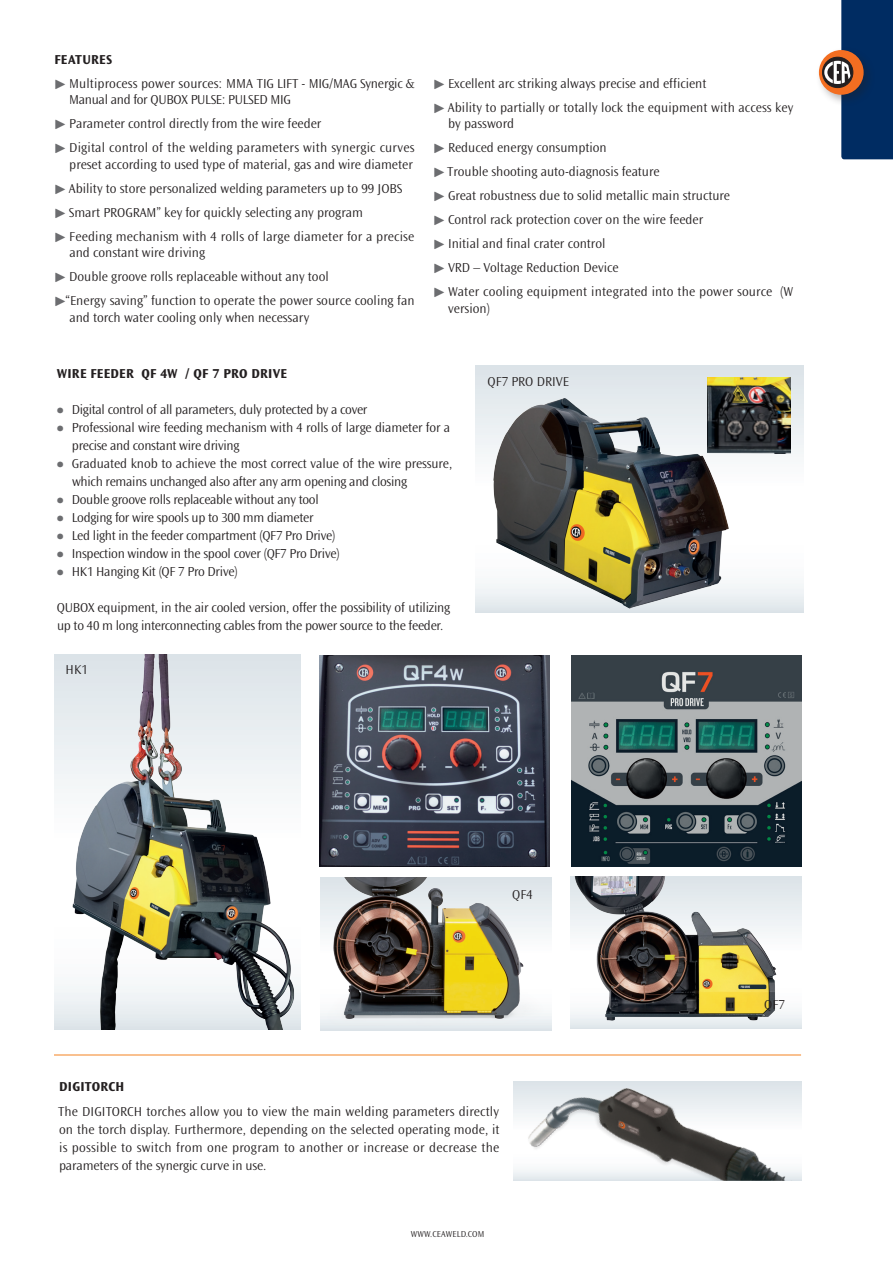
<style>
.page{position:relative;width:893px;height:1263px;background:#fff}
.page>*{position:absolute;margin:0;border:0;box-sizing:border-box;transform-origin:0 0}
.t1{font:300 13.5px/24px "Ocean Sans Std";color:#231f20}
.t2{font:300 13.5px "Ocean Sans Std";letter-spacing:-.02em;color:#231f20}
.t3{font:700 13.5px "Ocean Sans Std";letter-spacing:.015em;color:#231f20}
.t4{font:300 9px "Ocean Sans Std";letter-spacing:.01em;color:#231f20}
.s1{font-weight:700}
.s2{font-family:"Carta";font-weight:400;font-size:9px;color:#6c6d70}
</style>
<div class="page">
<hr style="left:54px;top:1054px;width:747px;height:1px;background:#f58220">
<div style="left:815px;top:46px;width:61px;height:61px;background:#231f20;opacity:.35"></div>
<svg style="left:819px;top:50px;width:45px;height:45px"></svg>
<div style="left:822px;top:57px;width:31px;height:31px;border:1px solid #231f20;border-radius:50%"></div>
<svg style="left:824px;top:0;width:69px;height:159px"></svg>
<img style="left:513px;top:1081px;width:288px;height:100px">
<img style="left:320px;top:656px;width:230px;height:211px">
<img style="left:572px;top:655px;width:230px;height:212px">
<svg style="left:475px;top:366px;width:329px;height:246px"></svg>
<img style="left:475px;top:390px;width:270px;height:222px">
<img style="left:54px;top:655px;width:247px;height:374px">
<svg style="left:795px;top:877px;width:6px;height:152px"></svg>
<img style="left:570px;top:877px;width:225px;height:152px">
<img style="left:321px;top:877px;width:230px;height:153px">
<img style="left:707px;top:377px;width:83px;height:76px">
<p class="t1" style="left:54px;top:48px;width:362px"><span class="s1">FEATURES<br></span><span class="s2">þ</span> Multiprocess power sources: MMA TIG LIFT - MIG/MAG Synergic &amp;</p>
<p class="t1" style="left:55px;top:88px;width:360px;text-indent:14px">Manual and for QUBOX PULSE: PULSED MIG<br><span class="s2">þ</span> Parameter control directly from the wire feeder<br><span class="s2">þ</span> Digital control of the welding parameters with synergic curves</p>
<p class="t1" style="left:55px;top:153px;width:360px;text-indent:14px">preset according to used type of material, gas and wire diameter <span class="s2">þ</span> Ability to store personalized welding parameters up to 99 JOBS <span class="s2">þ</span> Smart PROGRAM” key for quickly selecting any program<br><span class="s2">þ</span> Feeding mechanism with 4 rolls of large diameter for a precise</p>
<p class="t1" style="left:55px;top:241px;width:361px;text-indent:14px">and constant wire driving<br><span class="s2">þ</span> Double groove rolls replaceable without any tool<br><span class="s2">þ</span>“Energy saving” function to operate the power source cooling fan</p>
<p class="t1" style="left:69px;top:306px;width:241px">and torch water cooling only when necessary</p>
<p class="t1" style="left:434px;top:72px;width:360px"><span class="s2">þ</span> Excellent arc striking always precise and efficient<br><span class="s2">þ</span> Ability to partially or totally lock the equipment with access key</p>
<p class="t1" style="left:434px;top:112px;width:361px;text-indent:14px">by password<br><span class="s2">þ</span> Reduced energy consumption<br><span class="s2">þ</span> Trouble shooting auto-diagnosis feature<br><span class="s2">þ</span> Great robustness due to solid metallic main structure<br><span class="s2">þ</span> Control rack protection cover on the wire feeder<br><span class="s2">þ</span> Initial and final crater control<br><span class="s2">þ</span> VRD – Voltage Reduction Device<br><span class="s2">þ</span> Water cooling equipment integrated into the power source (W</p>
<p class="t1" style="left:448px;top:297px;width:43px">version)</p>
<p class="t3" style="left:57px;top:366px;width:232px">WIRE FEEDER QF 4W / QF 7 PRO DRIVE</p>
<p class="t2" style="left:57px;top:402px;width:312px"><span class="s2">Ú</span> Digital control of all parameters, duly protected by a cover</p>
<p class="t1" style="left:57px;top:416px;width:394px"><span class="s2">Ú</span> Professional wire feeding mechanism with 4 rolls of large diameter for a</p>
<p class="t2" style="left:72px;top:438px;width:169px">precise and constant wire driving</p>
<p class="t1" style="left:57px;top:452px;width:397px"><span class="s2">Ú</span> Graduated knob to achieve the most correct value of the wire pressure,</p>
<p class="t2" style="left:72px;top:474px;width:337px">which remains unchanged also after any arm opening and closing</p>
<p class="t2" style="left:57px;top:492px;width:263px"><span class="s2">Ú</span> Double groove rolls replaceable without any tool</p>
<p class="t2" style="left:57px;top:510px;width:258px"><span class="s2">Ú</span> Lodging for wire spools up to 300 mm diameter</p>
<p class="t2" style="left:57px;top:528px;width:280px"><span class="s2">Ú</span> Led light in the feeder compartment (QF7 Pro Drive)</p>
<p class="t2" style="left:57px;top:546px;width:284px"><span class="s2">Ú</span> Inspection window in the spool cover (QF7 Pro Drive)</p>
<p class="t2" style="left:57px;top:564px;width:182px"><span class="s2">Ú</span> HK1 Hanging Kit (QF 7 Pro Drive)</p>
<p class="t1" style="left:57px;top:599px;width:395px;line-height:18px">QUBOX equipment, in the air cooled version, offer the possibility of utilizing up to 40 m long interconnecting cables from the power source to the feeder.</p>
<p class="t1" style="left:66px;top:657px;width:24px">HK1</p>
<p class="t1" style="left:488px;top:369px;width:83px">QF7 PRO DRIVE</p>
<p class="t1" style="left:512px;top:882px;width:22px">QF4</p>
<p class="t3" style="left:59px;top:1079px;width:67px">DIGITORCH</p>
<p class="t1" style="left:58px;top:1103px;width:443px;line-height:18px;text-align:justify">The DIGITORCH torches allow you to view the main welding parameters directly on the torch display. Furthermore, depending on the selected operating mode, it is possible to switch from one program to another or increase or decrease the parameters of the synergic curve in use.</p>
<p class="t4" style="left:411px;top:1229px;width:75px">WWW.CEAWELD.COM</p>
<p class="t1" style="left:764px;top:993px;width:22px">QF7</p>
</div>
